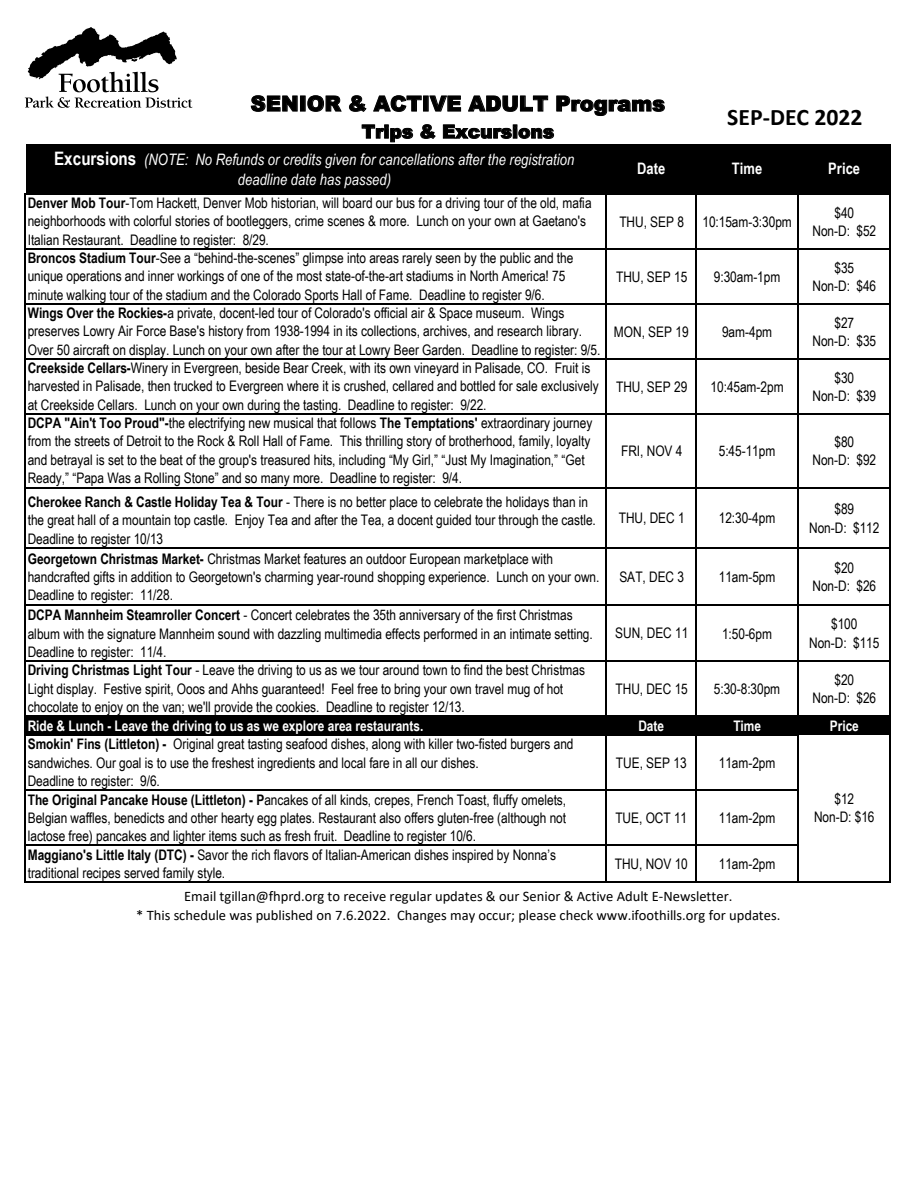
<style>
.page{position:relative;width:918px;height:1188px;background:#fff}
.page>*{position:absolute;margin:0;border:0;box-sizing:border-box;transform-origin:0 0}
.t1{font:700 23.7px "Calibri";color:#000}
.t2{font:900 21.15px "Arial";color:#000}
.t3{font:900 18.6px "Arial";color:#000}
.t4{font:italic 15.75px/20.5px "Arial Narrow";letter-spacing:.005em;color:#fff;text-align:center}
.t5{font:700 15.75px "Arial Narrow";color:#fff}
.t6{font:14.55px/18.3px "Arial Narrow";letter-spacing:-.005em;color:#000}
.t7{font:14.55px/19px "Calibri";color:#000;text-align:center}
.t8{font:700 14.55px "Arial Narrow";letter-spacing:-.005em;color:#fff}
.s1{font-weight:700;font-style:normal;font-size:18.6px}
.s2{font-weight:700}
</style>
<div class="page">
<div style="left:26px;top:144px;width:864px;height:50px;background:#000"></div>
<div style="left:26px;top:716px;width:864px;height:19px;background:#000"></div>
<hr style="left:25px;top:193px;width:1px;height:523px;background:#000">
<hr style="left:606px;top:195px;width:1px;height:521px;background:#000">
<hr style="left:696px;top:195px;width:1px;height:521px;background:#000">
<hr style="left:797px;top:195px;width:1px;height:521px;background:#000">
<hr style="left:890px;top:195px;width:1px;height:521px;background:#000">
<svg style="left:25px;top:716px;width:1px;height:18px"></svg>
<svg style="left:890px;top:717px;width:1px;height:18px"></svg>
<hr style="left:25px;top:734px;width:1px;height:148px;background:#000">
<hr style="left:606px;top:735px;width:1px;height:147px;background:#000">
<hr style="left:696px;top:735px;width:1px;height:147px;background:#000">
<hr style="left:797px;top:735px;width:1px;height:147px;background:#000">
<hr style="left:890px;top:735px;width:1px;height:147px;background:#000">
<hr style="left:26px;top:193px;width:865px;height:2px;background:#000">
<hr style="left:26px;top:248px;width:865px;height:2px;background:#000">
<hr style="left:26px;top:303px;width:865px;height:2px;background:#000">
<hr style="left:26px;top:359px;width:865px;height:1px;background:#000">
<hr style="left:26px;top:414px;width:865px;height:1px;background:#000">
<hr style="left:26px;top:487px;width:865px;height:1px;background:#000">
<hr style="left:26px;top:548px;width:865px;height:1px;background:#000">
<hr style="left:26px;top:604px;width:865px;height:1px;background:#000">
<hr style="left:26px;top:661px;width:865px;height:1px;background:#000">
<hr style="left:26px;top:716px;width:865px;height:1px;background:#000">
<hr style="left:26px;top:789px;width:772px;height:2px;background:#000">
<hr style="left:26px;top:844px;width:772px;height:2px;background:#000">
<hr style="left:26px;top:881px;width:865px;height:1px;background:#000">
<svg style="left:25px;top:27px;width:168px;height:81px"></svg>
<p class="t2" style="left:251px;top:88px;width:416px">SENIOR &amp; ACTIVE ADULT Programs</p>
<p class="t3" style="left:362px;top:118px;width:194px">Trips &amp; Excursions</p>
<p class="t4" style="left:54px;top:149px;width:522px"><span class="s1">Excursions</span> (NOTE: No Refunds or credits given for cancellations after the registration deadline date has passed)</p>
<p class="t5" style="left:637px;top:156px;width:30px">Date</p>
<p class="t5" style="left:732px;top:156px;width:32px">Time</p>
<p class="t5" style="left:828px;top:156px;width:33px">Price</p>
<p class="t1" style="left:727px;top:100px;width:137px">SEP-DEC 2022</p>
<p class="t6" style="left:28px;top:193px;width:565px"><span class="s2">Denver Mob Tour</span>-Tom Hackett, Denver Mob historian, will board our bus for a driving tour of the old, mafia neighborhoods with colorful stories of bootleggers, crime scenes &amp; more. Lunch on your own at Gaetano's<br>Italian Restaurant. Deadline to register: 8/29.</p>
<p class="t6" style="left:28px;top:248px;width:547px"><span class="s2">Broncos Stadium Tour</span>-See a “behind-the-scenes” glimpse into areas rarely seen by the public and the unique operations and inner workings of one of the most state-of-the-art stadiums in North America! 75 minute walking tour of the stadium and the Colorado Sports Hall of Fame. Deadline to register 9/6.</p>
<p class="t6" style="left:28px;top:303px;width:574px"><span class="s2">Wings Over the Rockies-</span>a private, docent-led tour of Colorado's official air &amp; Space museum. Wings preserves Lowry Air Force Base's history from 1938-1994 in its collections, archives, and research library.<br>Over 50 aircraft on display. Lunch on your own after the tour at Lowry Beer Garden. Deadline to register: 9/5.</p>
<p class="t6" style="left:28px;top:358px;width:573px"><span class="s2">Creekside Cellars-</span>Winery in Evergreen, beside Bear Creek, with its own vineyard in Palisade, CO. Fruit is harvested in Palisade, then trucked to Evergreen where it is crushed, cellared and bottled for sale exclusively at Creekside Cellars. Lunch on your own during the tasting. Deadline to register: 9/22.</p>
<p class="t6" style="left:28px;top:413px;width:566px"><span class="s2">DCPA "Ain't Too Proud"-</span>the electrifying new musical that follows <span class="s2">The Temptations'</span> extraordinary journey from the streets of Detroit to the Rock &amp; Roll Hall of Fame. This thrilling story of brotherhood, family, loyalty and betrayal is set to the beat of the group's treasured hits, including “My Girl,” “Just My Imagination,” “Get Ready,” “Papa Was a Rolling Stone” and so many more. Deadline to register: 9/4.</p>
<p class="t6" style="left:28px;top:492px;width:570px"><span class="s2">Cherokee Ranch &amp; Castle Holiday Tea &amp; Tour</span> - There is no better place to celebrate the holidays than in the great hall of a mountain top castle. Enjoy Tea and after the Tea, a docent guided tour through the castle.<br>Deadline to register 10/13</p>
<p class="t6" style="left:28px;top:549px;width:573px"><span class="s2">Georgetown Christmas Market-</span> Christmas Market features an outdoor European marketplace with handcrafted gifts in addition to Georgetown's charming year-round shopping experience. Lunch on your own.<br>Deadline to register: 11/28.</p>
<p class="t6" style="left:28px;top:605px;width:567px"><span class="s2">DCPA Mannheim Steamroller Concert</span> - Concert celebrates the 35th anniversary of the first Christmas album with the signature Mannheim sound with dazzling multimedia effects performed in an intimate setting.<br>Deadline to register: 11/4.</p>
<p class="t6" style="left:28px;top:660px;width:559px"><span class="s2">Driving Christmas Light Tour</span> - Leave the driving to us as we tour around town to find the best Christmas<br>Light display. Festive spirit, Ooos and Ahhs guaranteed! Feel free to bring your own travel mug of hot chocolate to enjoy on the van; we'll provide the cookies. Deadline to register 12/13.</p>
<p class="t6" style="left:619px;top:212px;width:66px">THU, SEP 8</p>
<p class="t6" style="left:702px;top:212px;width:91px">10:15am-3:30pm</p>
<p class="t6" style="left:812px;top:203px;width:65px;text-align:center">$40<br>Non-D: $52</p>
<p class="t6" style="left:616px;top:267px;width:73px">THU, SEP 15</p>
<p class="t6" style="left:714px;top:267px;width:68px">9:30am-1pm</p>
<p class="t6" style="left:812px;top:258px;width:65px;text-align:center">$35<br>Non-D: $46</p>
<p class="t6" style="left:614px;top:322px;width:76px">MON, SEP 19</p>
<p class="t6" style="left:722px;top:322px;width:52px">9am-4pm</p>
<p class="t6" style="left:812px;top:313px;width:65px;text-align:center">$27<br>Non-D: $35</p>
<p class="t6" style="left:616px;top:377px;width:73px">THU, SEP 29</p>
<p class="t6" style="left:711px;top:377px;width:74px">10:45am-2pm</p>
<p class="t6" style="left:812px;top:368px;width:65px;text-align:center">$30<br>Non-D: $39</p>
<p class="t6" style="left:621px;top:441px;width:63px">FRI, NOV 4</p>
<p class="t6" style="left:719px;top:442px;width:58px">5:45-11pm</p>
<p class="t6" style="left:812px;top:432px;width:65px;text-align:center">$80<br>Non-D: $92</p>
<p class="t6" style="left:619px;top:508px;width:67px">THU, DEC 1</p>
<p class="t6" style="left:719px;top:508px;width:58px">12:30-4pm</p>
<p class="t6" style="left:809px;top:499px;width:72px;text-align:center">$89<br>Non-D: $112</p>
<p class="t6" style="left:619px;top:567px;width:66px">SAT, DEC 3</p>
<p class="t6" style="left:719px;top:567px;width:58px">11am-5pm</p>
<p class="t6" style="left:812px;top:558px;width:65px;text-align:center">$20<br>Non-D: $26</p>
<p class="t6" style="left:615px;top:624px;width:75px">SUN, DEC 11</p>
<p class="t6" style="left:722px;top:624px;width:51px">1:50-6pm</p>
<p class="t6" style="left:809px;top:614px;width:72px;text-align:center">$100<br>Non-D: $115</p>
<p class="t6" style="left:616px;top:679px;width:74px">THU, DEC 15</p>
<p class="t6" style="left:714px;top:680px;width:68px">5:30-8:30pm</p>
<p class="t6" style="left:812px;top:670px;width:65px;text-align:center">$20<br>Non-D: $26</p>
<p class="t8" style="left:28px;top:715px;width:397px">Ride &amp; Lunch - Leave the driving to us as we explore area restaurants.</p>
<p class="t8" style="left:638px;top:715px;width:27px">Date</p>
<p class="t8" style="left:733px;top:715px;width:29px">Time</p>
<p class="t8" style="left:830px;top:715px;width:31px">Price</p>
<p class="t6" style="left:28px;top:735px;width:547px"><span class="s2">Smokin' Fins (Littleton) -</span> Original great tasting seafood dishes, along with killer two-fisted burgers and sandwiches. Our goal is to use the freshest ingredients and local fare in all our dishes.<br>Deadline to register: 9/6.</p>
<p class="t6" style="left:616px;top:753px;width:72px">TUE, SEP 13</p>
<p class="t6" style="left:719px;top:753px;width:58px">11am-2pm</p>
<p class="t6" style="left:28px;top:790px;width:540px;text-align:justify"><span class="s2">The Original Pancake House (Littleton) - P</span>ancakes of all kinds, crepes, French Toast, fluffy omelets, Belgian waffles, benedicts and other hearty egg plates. Restaurant also offers gluten-free (although not lactose free) pancakes and lighter items such as fresh fruit. Deadline to register 10/6.</p>
<p class="t6" style="left:615px;top:808px;width:73px">TUE, OCT 11</p>
<p class="t6" style="left:719px;top:808px;width:58px">11am-2pm</p>
<p class="t6" style="left:28px;top:845px;width:530px"><span class="s2">Maggiano's Little Italy (DTC) -</span> Savor the rich flavors of Italian-American dishes inspired by Nonna’s traditional recipes served family style.</p>
<p class="t6" style="left:615px;top:854px;width:75px">THU, NOV 10</p>
<p class="t6" style="left:719px;top:854px;width:58px">11am-2pm</p>
<p class="t7" style="left:136px;top:887px;width:646px">Email tgillan@fhprd.org to receive regular updates &amp; our Senior &amp; Active Adult E-Newsletter.<br>* This schedule was published on 7.6.2022. Changes may occur; please check www.ifoothills.org for updates.</p>
<p class="t6" style="left:814px;top:789px;width:62px;text-align:center">$12<br>Non-D: $16</p>
</div>
